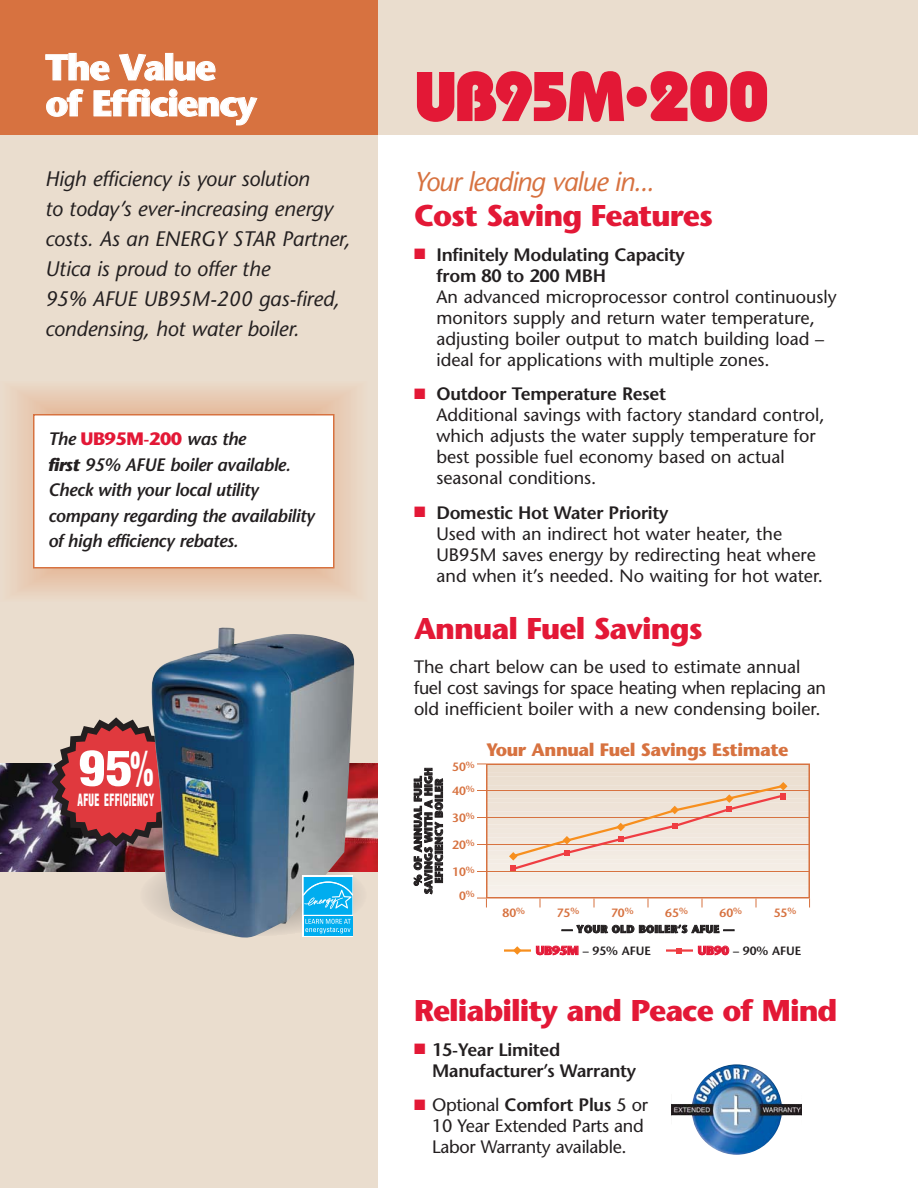
<style>
.page{position:relative;width:918px;height:1188px;background:#fff}
.page>*{position:absolute;margin:0;border:0;box-sizing:border-box;transform-origin:0 0}
.t1{font:800 70.05px "Bauhaus";letter-spacing:-.07em;color:#e31836}
.t2{font:900 condensed 47.1px "Helvetica";color:#fff;scale:1.15 1}
.t3{font:700 36px/36px "Stone Sans";letter-spacing:-.04em;color:#fff}
.t4{font:700 30px "Stone Sans";letter-spacing:-.03em;color:#e31836}
.t5{font:italic 27px "Stone Sans";letter-spacing:-.035em;color:#d77240}
.t6{font:italic 21px/30px "Stone Sans";letter-spacing:-.005em;color:#231f20}
.t7{font:18px/21px "Stone Sans";color:#231f20}
.t8{font:italic 600 18px/25.5px "Stone Sans";letter-spacing:-.025em;color:#231f20}
.t9{font:600 18px/21px "Stone Sans";letter-spacing:-.015em;color:#231f20}
.t10{font:700 18px "Stone Sans";letter-spacing:-.025em;color:#d77240}
.t11{font:900 condensed 16.5px "Helvetica";letter-spacing:.03em;color:#fff;scale:.6 1}
.t12{font:600 12px/24px "Stone Sans";color:#d77240}
.t13{font:600 12px "Stone Sans";color:#231f20}
.t14{font:700 10.5px/10.5px "Stone Sans";letter-spacing:.03em;color:#231f20;text-align:center}
.s1{font-weight:700;font-style:normal;color:#e31836}
.s2{font-weight:700}
.s3{font-size:57.75px}
.s4{color:#e31836}
.s5{font-weight:600}
.s6{font-weight:700;color:#e31836}
</style>
<div class="page">
<div style="left:0;top:135px;width:378px;height:1053px;background:#eaddce"></div>
<div style="left:0;top:0;width:378px;height:135px;background:#d77240"></div>
<div style="left:378px;top:0;width:540px;height:135px;background:#eaddce"></div>
<div style="left:487px;top:889px;width:322px;height:6px;background:#f6f1eb"></div>
<div style="left:487px;top:884px;width:322px;height:7px;background:#f6f0ea"></div>
<div style="left:487px;top:880px;width:322px;height:7px;background:#f5f0e9"></div>
<div style="left:487px;top:875px;width:322px;height:7px;background:#f5efe8"></div>
<div style="left:487px;top:871px;width:322px;height:7px;background:#f5eee7"></div>
<div style="left:487px;top:867px;width:322px;height:7px;background:#f4eee6"></div>
<div style="left:487px;top:862px;width:322px;height:7px;background:#f4ede5"></div>
<div style="left:487px;top:858px;width:322px;height:7px;background:#f3ece4"></div>
<div style="left:487px;top:854px;width:322px;height:7px;background:#f3ece3"></div>
<div style="left:487px;top:849px;width:322px;height:7px;background:#f2eae2"></div>
<div style="left:487px;top:845px;width:322px;height:7px;background:#f2e9e1"></div>
<div style="left:487px;top:841px;width:322px;height:6px;background:#f2e9e0"></div>
<div style="left:487px;top:836px;width:322px;height:7px;background:#f1e8df"></div>
<div style="left:487px;top:832px;width:322px;height:7px;background:#f1e7de"></div>
<div style="left:487px;top:828px;width:322px;height:6px;background:#f0e7dd"></div>
<div style="left:487px;top:823px;width:322px;height:7px;background:#f0e6dc"></div>
<div style="left:487px;top:819px;width:322px;height:7px;background:#f0e6db"></div>
<div style="left:487px;top:815px;width:322px;height:6px;background:#efe5da"></div>
<div style="left:487px;top:810px;width:322px;height:7px;background:#efe4d9"></div>
<div style="left:487px;top:806px;width:322px;height:7px;background:#eee3d8"></div>
<div style="left:487px;top:801px;width:322px;height:7px;background:#eee3d7"></div>
<div style="left:487px;top:797px;width:322px;height:7px;background:#ede2d6"></div>
<div style="left:487px;top:793px;width:322px;height:7px;background:#ede2d5"></div>
<div style="left:487px;top:788px;width:322px;height:7px;background:#ede1d4"></div>
<div style="left:487px;top:784px;width:322px;height:7px;background:#ece0d3"></div>
<div style="left:487px;top:780px;width:322px;height:7px;background:#ece0d2"></div>
<div style="left:487px;top:775px;width:322px;height:7px;background:#ebdfd1"></div>
<div style="left:487px;top:771px;width:322px;height:7px;background:#ebded0"></div>
<div style="left:487px;top:767px;width:322px;height:6px;background:#ebdecf"></div>
<div style="left:486px;top:764px;width:324px;height:134px;border:2px solid #d77240"></div>
<hr style="left:477px;top:790px;width:333px;height:1px;background:#d77240">
<hr style="left:477px;top:817px;width:333px;height:1px;background:#d77240">
<hr style="left:477px;top:844px;width:333px;height:1px;background:#d77240">
<hr style="left:477px;top:871px;width:333px;height:1px;background:#d77240">
<svg style="left:477px;top:898px;width:10px;height:10px"></svg>
<svg style="left:514px;top:946px;width:6px;height:9px"></svg>
<svg style="left:676px;top:948px;width:6px;height:6px"></svg>
<svg style="left:509px;top:782px;width:279px;height:89px"></svg>
<hr style="left:504px;top:949px;width:27px;height:3px;background:#f78f1e">
<hr style="left:666px;top:949px;width:27px;height:3px;background:#ef3d42">
<div style="left:34px;top:415px;width:300px;height:153px;background:#fff"></div>
<div style="left:33px;top:414px;width:301px;height:154px;border:2px solid #d77240"></div>
<img style="left:0;top:764px;width:378px;height:108px">
<svg style="left:52px;top:717px;width:99px;height:130px;background:#b3494c"></svg>
<img style="left:151px;top:627px;width:203px;height:311px">
<svg style="left:140px;top:855px;width:227px;height:81px"></svg>
<img style="left:671px;top:1064px;width:131px;height:91px">
<h3 class="t3" style="left:46px;top:53px;width:213px">The Value of Efficiency</h3>
<p class="t6" style="left:45px;top:166px;width:307px">High efficiency is your solution<br>to today’s ever-increasing energy costs. As an ENERGY STAR Partner,<br>Utica is proud to offer the<br>95% AFUE UB95M-200 gas-fired, condensing, hot water boiler.</p>
<p class="t8" style="left:48px;top:428px;width:268px">The <span class="s1">UB95M-200</span> was the<br><span class="s2">first</span> 95% AFUE boiler available.<br>Check with your local utility company regarding the availability of high efficiency rebates.</p>
<h2 class="t2" style="left:78px;top:750px;width:67px">95%</h2>
<p class="t11" style="left:78px;top:794px;width:129px">AFUE EFFICIENCY</p>
<h1 class="t1" style="left:414px;top:72px;width:358px">UB95M<span class="s3">•</span>200</h1>
<h3 class="t5" style="left:414px;top:171px;width:242px">Your leading value in...</h3>
<h3 class="t4" style="left:414px;top:204px;width:300px">Cost Saving Features</h3>
<p class="t9" style="left:436px;top:246px;width:250px;text-indent:-22px"><span class="s4">■</span> Infinitely Modulating Capacity from 80 to 200 MBH</p>
<p class="t7" style="left:436px;top:288px;width:402px">An advanced microprocessor control continuously monitors supply and return water temperature, adjusting boiler output to match building load – ideal for applications with multiple zones.</p>
<p class="t7" style="left:436px;top:385px;width:390px;text-indent:-22px"><span class="s4">■</span> <span class="s5">Outdoor Temperature Reset<br></span>Additional savings with factory standard control, which adjusts the water supply temperature for best possible fuel economy based on actual seasonal conditions.</p>
<p class="t7" style="left:436px;top:504px;width:388px;text-indent:-22px"><span class="s4">■</span> <span class="s5">Domestic Hot Water Priority<br></span>Used with an indirect hot water heater, the UB95M saves energy by redirecting heat where and when it’s needed. No waiting for hot water.</p>
<h3 class="t4" style="left:414px;top:616px;width:290px">Annual Fuel Savings</h3>
<p class="t7" style="left:414px;top:658px;width:413px">The chart below can be used to estimate annual fuel cost savings for space heating when replacing an old inefficient boiler with a new condensing boiler.</p>
<p class="t14" style="left:414px;top:894px;width:128px;rotate:-90deg">% OF ANNUAL FUEL<br>SAVINGS WITH A HIGH<br>EFFICIENCY BOILER</p>
<p class="t12" style="left:452px;top:756px;width:24px">50<sup>%<br></sup>40<sup>%</sup></p>
<p class="t12" style="left:452px;top:807px;width:24px">30<sup>%</sup></p>
<p class="t12" style="left:452px;top:834px;width:24px">20<sup>%</sup></p>
<p class="t12" style="left:452px;top:861px;width:24px;text-align:center">10<sup>%<br></sup>0<sup>%</sup></p>
<p class="t10" style="left:486px;top:742px;width:304px">Your Annual Fuel Savings Estimate</p>
<p class="t12" style="left:502px;top:902px;width:24px">80<sup>%</sup></p>
<p class="t12" style="left:557px;top:902px;width:24px">75<sup>%</sup></p>
<p class="t12" style="left:611px;top:902px;width:24px">70<sup>%</sup></p>
<p class="t12" style="left:665px;top:902px;width:24px">65<sup>%</sup></p>
<p class="t12" style="left:720px;top:902px;width:24px">60<sup>%</sup></p>
<p class="t12" style="left:774px;top:902px;width:24px">55<sup>%</sup></p>
<p class="t14" style="left:562px;top:925px;width:174px">— YOUR OLD BOILER’S AFUE —</p>
<p class="t13" style="left:536px;top:946px;width:117px"><span class="s6">UB95M</span> – 95% AFUE</p>
<p class="t13" style="left:698px;top:946px;width:105px"><span class="s6">UB90</span> – 90% AFUE</p>
<h3 class="t4" style="left:414px;top:999px;width:425px">Reliability and Peace of Mind</h3>
<p class="t9" style="left:432px;top:1041px;width:206px;text-indent:-18px"><span class="s4">■</span> 15-Year Limited<br>Manufacturer’s Warranty</p>
<p class="t7" style="left:432px;top:1096px;width:218px;text-indent:-18px"><span class="s4">■</span> Optional <span class="s5">Comfort Plus</span> 5 or<br>10 Year Extended Parts and<br>Labor Warranty available.</p>
</div>
